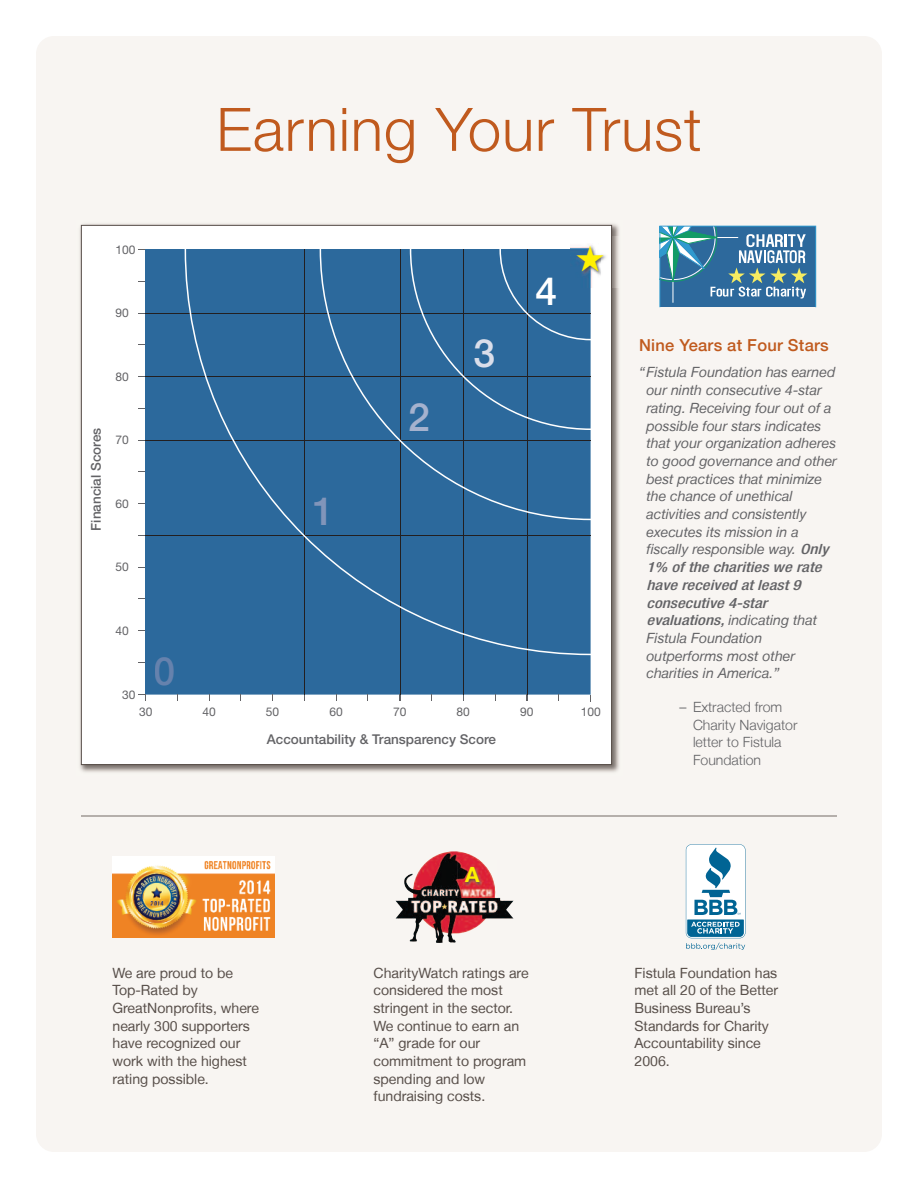
<style>
.page{position:relative;width:918px;height:1188px;background:#fff}
.page>*{position:absolute;margin:0;border:0;box-sizing:border-box;transform-origin:0 0}
.t1{font:300 60px "Helvetica Neue LT";letter-spacing:.015em;color:#c05a1e}
.t2{font:500 39px "Helvetica Neue LT";color:#fff}
.t3{font:500 39px "Helvetica Neue LT";color:#dadeea}
.t4{font:500 39px "Helvetica Neue LT";color:#a5b2ce}
.t5{font:500 39px "Helvetica Neue LT";color:#8195ba}
.t6{font:500 39px "Helvetica Neue LT";color:#6682ad}
.t7{font:700 21px "Helvetica Neue LT";color:#fff101}
.t8{font:500 16.5px "Helvetica Neue LT";letter-spacing:.015em;color:#c05a1e}
.t9{font:italic 14.1px/17.7px "Helvetica Neue LT";color:#636366}
.t10{font:14.1px/17.7px "Helvetica Neue LT";color:#584f4a}
.t11{font:italic 500 condensed 14.1px/17.7px "Helvetica Neue";letter-spacing:.005em;color:#636366;scale:1.19 1}
.t12{font:300 14.1px/17.7px "Helvetica Neue LT";color:#636366}
.t13{font:500 13.5px "Helvetica Neue LT";color:#636366}
.t14{font:12px "Helvetica Neue LT";color:#636366}
.s1{font-family:"Helvetica Neue";font-weight:500;font-stretch:condensed}
</style>
<div class="page">
<div style="left:36px;top:36px;width:846px;height:1116px;background:#f8f5f2;border-radius:18px"></div>
<div style="left:660px;top:226px;width:156px;height:81px;background:#2d699c"></div>
<hr style="left:673px;top:226px;width:1px;height:77px;background:#fff">
<svg style="left:662px;top:228px;width:145px;height:71px"></svg>
<div style="left:660px;top:226px;width:156px;height:81px;border:1px solid #3099ce"></div>
<img style="left:80px;top:224px;width:539px;height:548px">
<div style="left:82px;top:226px;width:529px;height:538px;background:#fff"></div>
<div style="left:145px;top:249px;width:446px;height:446px;background:#2c699c"></div>
<svg style="left:138px;top:694px;width:8px;height:7px"></svg>
<svg style="left:399px;top:694px;width:2px;height:7px"></svg>
<hr style="left:145px;top:440px;width:446px;height:1px;background:#231f20">
<hr style="left:145px;top:377px;width:446px;height:1px;background:#231f20">
<hr style="left:145px;top:535px;width:446px;height:1px;background:#231f20">
<hr style="left:145px;top:313px;width:446px;height:1px;background:#231f20">
<hr style="left:400px;top:249px;width:1px;height:445px;background:#231f20">
<hr style="left:463px;top:249px;width:1px;height:445px;background:#231f20">
<hr style="left:304px;top:249px;width:1px;height:445px;background:#231f20">
<hr style="left:527px;top:249px;width:1px;height:445px;background:#231f20">
<div style="left:155px;top:657px;width:19px;height:28px;background:#2c699c"></div>
<div style="left:185px;top:249px;width:406px;height:406px;background:#2c699c"></div>
<svg style="left:320px;top:249px;width:271px;height:271px;background:#2f6796"></svg>
<img style="left:604px;top:236px;width:15px;height:51px">
<img style="left:611px;top:236px;width:1px;height:51px">
<hr style="left:81px;top:815px;width:756px;height:2px;background:#a09995">
<img style="left:113px;top:857px;width:162px;height:81px">
<img style="left:442px;top:898px;width:72px;height:45px">
<svg style="left:686px;top:844px;width:59px;height:106px"></svg>
<img style="left:457px;top:859px;width:41px;height:47px">
<svg style="left:410px;top:245px;width:194px;height:185px;background:#4177a4"></svg>
<h1 class="t1" style="left:216px;top:108px;width:487px">Earning Your Trust</h1>
<p class="t14" style="left:115px;top:242px;width:22px">100</p>
<p class="t14" style="left:115px;top:306px;width:15px">90</p>
<p class="t14" style="left:115px;top:369px;width:15px">80</p>
<p class="t13" style="left:88px;top:531px;width:104px;rotate:-90deg">Financial Scores</p>
<p class="t14" style="left:115px;top:433px;width:15px">70</p>
<p class="t14" style="left:115px;top:496px;width:15px">60</p>
<p class="t14" style="left:115px;top:560px;width:15px">50</p>
<h2 class="t5" style="left:313px;top:488px;width:23px">1</h2>
<h2 class="t4" style="left:408px;top:394px;width:23px">2</h2>
<h2 class="t3" style="left:473px;top:330px;width:23px">3</h2>
<h2 class="t2" style="left:535px;top:268px;width:23px">4</h2>
<p class="t14" style="left:115px;top:624px;width:15px">40</p>
<p class="t14" style="left:122px;top:687px;width:15px">30</p>
<h2 class="t6" style="left:154px;top:648px;width:23px">0</h2>
<p class="t14" style="left:139px;top:705px;width:15px">30</p>
<p class="t14" style="left:202px;top:705px;width:15px">40</p>
<p class="t14" style="left:266px;top:705px;width:15px">50</p>
<p class="t14" style="left:330px;top:705px;width:15px">60</p>
<p class="t14" style="left:393px;top:705px;width:15px">70</p>
<p class="t14" style="left:457px;top:705px;width:15px">80</p>
<p class="t14" style="left:520px;top:705px;width:15px">90</p>
<p class="t14" style="left:581px;top:705px;width:22px">100</p>
<p class="t13" style="left:267px;top:731px;width:231px">Accountability &amp; Transparency Score</p>
<p class="t8" style="left:639px;top:339px;width:191px">Nine Years at Four Stars</p>
<p class="t9" style="left:647px;top:365px;width:192px;text-indent:-8px">“Fistula Foundation has earned our ninth consecutive 4-star rating. Receiving four out of a possible four stars indicates that your organization adheres to good governance and other best practices that minimize the chance of unethical activities and consistently executes its mission in a fiscally responsible way. <span class="s1">Only</span></p>
<p class="t11" style="left:647px;top:560px;width:149px">1% of the charities we rate have received at least 9 consecutive 4-star</p>
<p class="t9" style="left:647px;top:613px;width:172px"><span class="s1">evaluations,</span> indicating that<br>Fistula Foundation outperforms most other charities in America.”</p>
<p class="t12" style="left:693px;top:699px;width:106px;text-indent:-13px">– Extracted from<br>Charity Navigator letter to Fistula<br>Foundation</p>
<h3 class="t7" style="left:465px;top:867px;width:16px">A</h3>
<p class="t10" style="left:112px;top:965px;width:148px">We are proud to be<br>Top-Rated by<br>Greatnonprofits, where nearly 300 supporters have recognized our work with the highest rating possible.</p>
<p class="t10" style="left:373px;top:965px;width:157px">CharityWatch ratings are considered the most stringent in the sector.<br>We continue to earn an “a” grade for our commitment to program spending and low fundraising costs.</p>
<p class="t10" style="left:634px;top:965px;width:145px">Fistula Foundation has met all 20 of the Better<br>Business Bureau’s<br>Standards for Charity accountability since<br>2006.</p>
</div>
